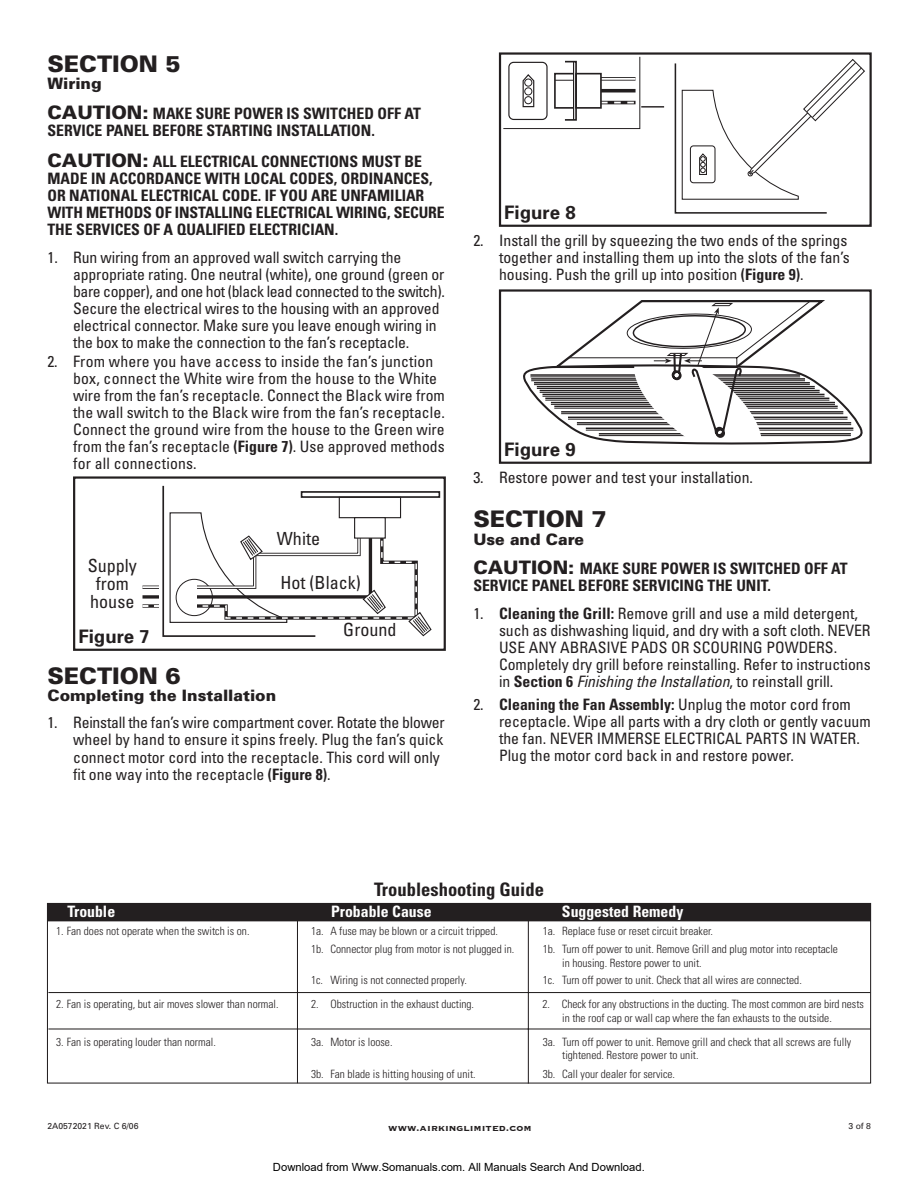
<style>
.page{position:relative;width:918px;height:1188px;background:#fff}
.page>*{position:absolute;margin:0;border:0;box-sizing:border-box;transform-origin:0 0}
.t1{font:900 22.8px "Univers";color:#231f20}
.t2{font:700 18.6px "Univers";color:#231f20}
.t3{font:700 condensed 18.6px "Univers";color:#231f20}
.t4{font:condensed 18.15px/18.1px "Univers";color:#231f20;text-align:center}
.t5{font:condensed 15.75px/17.1px "Univers";color:#231f20}
.t6{font:700 condensed 15.75px/17.1px "Univers";color:#231f20}
.t7{font:700 condensed 15.75px "Univers";color:#fff}
.t8{font:900 15.75px "Univers";color:#231f20}
.t9{font:300 condensed 11.4px/13.6px "Univers";color:#231f20}
.t10{font:700 11.4px "Copperplate";color:#231f20}
.t11{font:11.25px "Arial";color:#000}
.t12{font:8.55px "Univers";color:#231f20}
.s1{font-weight:900;font-stretch:normal}
.s2{font-weight:900;font-stretch:normal;font-size:18.6px}
.s3{font-weight:700}
.s4{font-style:italic}
</style>
<div class="page">
<div style="left:49px;top:905px;width:820px;height:16px;background:#231f20"></div>
<div style="left:47px;top:903px;width:824px;height:181px;border:1px solid #231f20"></div>
<hr style="left:297px;top:912px;width:1px;height:171px;background:#231f20">
<hr style="left:528px;top:913px;width:1px;height:171px;background:#231f20">
<hr style="left:48px;top:992px;width:823px;height:1px;background:#231f20">
<hr style="left:48px;top:1028px;width:823px;height:2px;background:#231f20">
<div style="left:73px;top:476px;width:373px;height:175px;border:2px solid #231f20"></div>
<div style="left:499px;top:52px;width:373px;height:175px;border:2px solid #231f20"></div>
<hr style="left:641px;top:106px;width:23px;height:2px;background:#231f20">
<div style="left:499px;top:289px;width:373px;height:175px;border:2px solid #231f20"></div>
<svg style="left:674px;top:59px;width:191px;height:155px"></svg>
<svg style="left:503px;top:56px;width:137px;height:73px"></svg>
<div style="left:554px;top:73px;width:20px;height:36px;border:2px solid #231f20"></div>
<svg style="left:523px;top:300px;width:340px;height:145px"></svg>
<div style="left:301px;top:491px;width:139px;height:7px;border:2px solid #231f20"></div>
<svg style="left:142px;top:485px;width:290px;height:152px"></svg>
<h1 class="t1" style="left:47px;top:55px;width:135px">SECTION 5</h1>
<p class="t6" style="left:47px;top:70px;width:375px;line-height:30.3px"><span class="s1">Wiring<br></span><span class="s2">CAUTION:</span> MAKE SURE POWER IS SWITCHED OFF AT</p>
<p class="t6" style="left:47px;top:117px;width:376px;line-height:30.3px">SERVICE PANEL BEFORE STARTING INSTALLATION.<br><span class="s2">CAUTION:</span> ALL ELECTRICAL CONNECTIONS MUST BE</p>
<p class="t6" style="left:47px;top:171px;width:399px">MADE IN ACCORDANCE WITH LOCAL CODES, ORDINANCES, OR NATIONAL ELECTRICAL CODE. IF YOU ARE UNFAMILIAR WITH METHODS OF INSTALLING ELECTRICAL WIRING, SECURE THE SERVICES OF A QUALIFIED ELECTRICIAN.</p>
<p class="t5" style="left:73px;top:250px;width:373px;text-indent:-26px">1. Run wiring from an approved wall switch carrying the appropriate rating. One neutral (white), one ground (green or bare copper), and one hot (black lead connected to the switch).<br>Secure the electrical wires to the housing with an approved electrical connector. Make sure you leave enough wiring in the box to make the connection to the fan’s receptacle.</p>
<p class="t5" style="left:73px;top:354px;width:373px;text-indent:-26px">2. From where you have access to inside the fan’s junction box, connect the White wire from the house to the White wire from the fan’s receptacle. Connect the Black wire from the wall switch to the Black wire from the fan’s receptacle.<br>Connect the ground wire from the house to the Green wire from the fan’s receptacle <span class="s3">(Figure 7)</span>. Use approved methods for all connections.</p>
<p class="t4" style="left:88px;top:558px;width:51px">Supply from house</p>
<p class="t2" style="left:78px;top:630px;width:73px">Figure 7</p>
<p class="t4" style="left:277px;top:531px;width:45px">White</p>
<p class="t4" style="left:280px;top:575px;width:82px">Hot (Black)</p>
<p class="t4" style="left:343px;top:622px;width:55px">Ground</p>
<h1 class="t1" style="left:47px;top:667px;width:135px">SECTION 6</h1>
<p class="t8" style="left:47px;top:689px;width:230px">Completing the Installation</p>
<p class="t5" style="left:73px;top:716px;width:373px;text-indent:-26px">1. Reinstall the fan’s wire compartment cover. Rotate the blower wheel by hand to ensure it spins freely. Plug the fan’s quick connect motor cord into the receptacle. This cord will only fit one way into the receptacle <span class="s3">(Figure 8)</span>.</p>
<p class="t2" style="left:504px;top:206px;width:73px">Figure 8</p>
<p class="t5" style="left:499px;top:233px;width:352px;text-indent:-26px">2. Install the grill by squeezing the two ends of the springs together and installing them up into the slots of the fan’s housing. Push the grill up into position <span class="s3">(Figure 9)</span>.</p>
<p class="t2" style="left:504px;top:443px;width:73px">Figure 9</p>
<p class="t5" style="left:473px;top:470px;width:281px">3. Restore power and test your installation.</p>
<h1 class="t1" style="left:473px;top:511px;width:135px">SECTION 7</h1>
<p class="t6" style="left:473px;top:526px;width:376px;line-height:29.8px"><span class="s1">Use and Care<br></span><span class="s2">CAUTION:</span> MAKE SURE POWER IS SWITCHED OFF AT</p>
<p class="t6" style="left:473px;top:579px;width:299px">SERVICE PANEL BEFORE SERVICING THE UNIT.</p>
<p class="t5" style="left:499px;top:606px;width:373px;text-indent:-26px">1. <span class="s3">Cleaning the Grill:</span> Remove grill and use a mild detergent, such as dishwashing liquid, and dry with a soft cloth. NEVER USE ANY ABRASIVE PADS OR SCOURING POWDERS.<br>Completely dry grill before reinstalling. Refer to instructions in <span class="s3">Section 6</span> <span class="s4">Finishing the Installation</span>, to reinstall grill.</p>
<p class="t5" style="left:499px;top:697px;width:373px;text-indent:-26px">2. <span class="s3">Cleaning the Fan Assembly:</span> Unplug the motor cord from receptacle. Wipe all parts with a dry cloth or gently vacuum the fan. NEVER IMMERSE ELECTRICAL PARTS IN WATER.<br>Plug the motor cord back in and restore power.</p>
<p class="t3" style="left:374px;top:883px;width:171px">Troubleshooting Guide</p>
<p class="t7" style="left:67px;top:906px;width:49px">Trouble</p>
<p class="t7" style="left:331px;top:906px;width:102px">Probable Cause</p>
<p class="t7" style="left:562px;top:906px;width:123px">Suggested Remedy</p>
<p class="t9" style="left:56px;top:925px;width:195px">1. Fan does not operate when the switch is on.</p>
<p class="t9" style="left:311px;top:925px;width:188px">1a. A fuse may be blown or a circuit tripped.</p>
<p class="t9" style="left:543px;top:925px;width:172px">1a. Replace fuse or reset circuit breaker.</p>
<p class="t9" style="left:311px;top:944px;width:205px">1b. Connector plug from motor is not plugged in.</p>
<p class="t9" style="left:562px;top:944px;width:277px;text-indent:-19px">1b. Turn off power to unit. Remove Grill and plug motor into receptacle in housing. Restore power to unit.</p>
<p class="t9" style="left:311px;top:975px;width:157px">1c. Wiring is not connected properly.</p>
<p class="t9" style="left:543px;top:975px;width:261px">1c. Turn off power to unit. Check that all wires are connected.</p>
<p class="t9" style="left:56px;top:998px;width:224px">2. Fan is operating, but air moves slower than normal.</p>
<p class="t9" style="left:311px;top:998px;width:165px">2. Obstruction in the exhaust ducting.</p>
<p class="t9" style="left:562px;top:998px;width:303px;text-indent:-20px">2. Check for any obstructions in the ducting. The most common are bird nests in the roof cap or wall cap where the fan exhausts to the outside.</p>
<p class="t9" style="left:56px;top:1036px;width:161px">3. Fan is operating louder than normal.</p>
<p class="t9" style="left:311px;top:1036px;width:83px">3a. Motor is loose.</p>
<p class="t9" style="left:562px;top:1036px;width:291px;text-indent:-19px">3a. Turn off power to unit. Remove grill and check that all screws are fully tightened. Restore power to unit.</p>
<p class="t9" style="left:311px;top:1068px;width:166px">3b. Fan blade is hitting housing of unit.</p>
<p class="t9" style="left:543px;top:1068px;width:134px">3b. Call your dealer for service.</p>
<p class="t12" style="left:47px;top:1123px;width:93px">2A0572021 Rev. C 6/06</p>
<p class="t10" style="left:388px;top:1121px;width:145px">www.airkinglimited.com</p>
<p class="t12" style="left:849px;top:1123px;width:24px">3 of 8</p>
<p class="t11" style="left:273px;top:1160px;width:373px">Download from Www.Somanuals.com. All Manuals Search And Download.</p>
</div>
